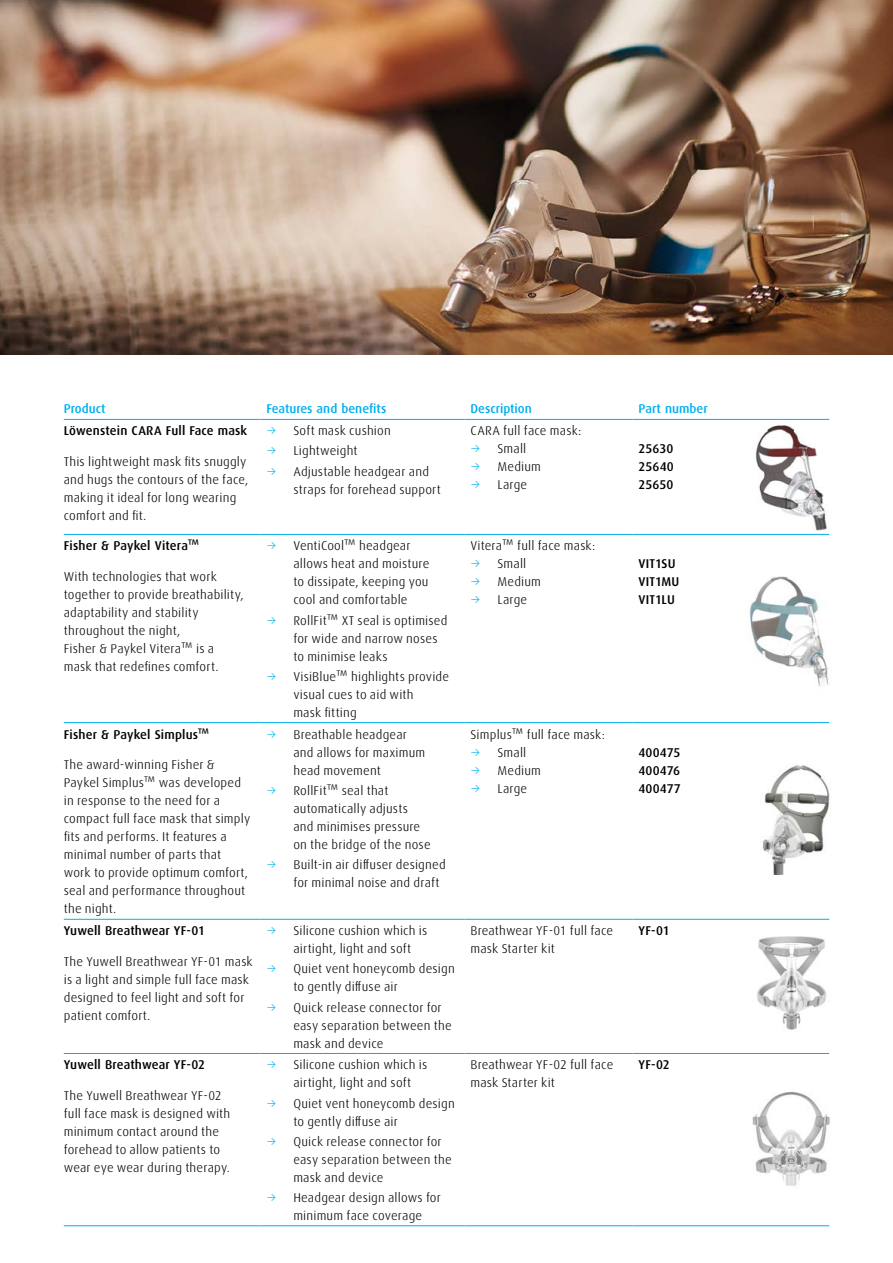
<style>
.page{position:relative;width:893px;height:1263px;background:#fff}
.page>*{position:absolute;margin:0;border:0;box-sizing:border-box;transform-origin:0 0}
.Body_Black{font:300 12.75px/18px "Linde Dax Global";letter-spacing:.01em;color:#000}
.Body_Black_0pt_below{font:300 12.75px/18px "Linde Dax Global";letter-spacing:.01em;color:#000}
.Body_Black-2{font:500 12.75px "Linde Dax Global";letter-spacing:.01em;color:#000}
.Body_Black_0pt_below-2{font:500 12.75px "Linde Dax Global";letter-spacing:.005em;color:#000}
.Sub_03_Cyan{font:500 12.75px "Linde Dax Global";color:#00aeef}
.s1{color:#00aeef}
</style>
<div class="page">
<img style="left:733px;top:425px;width:97px;height:110px">
<hr style="left:64px;top:419px;width:196px;height:1px;background:#00aeef">
<hr style="left:64px;top:534px;width:196px;height:1px;background:#00aeef">
<hr style="left:64px;top:722px;width:196px;height:1px;background:#00aeef">
<hr style="left:64px;top:919px;width:196px;height:1px;background:#00aeef">
<hr style="left:64px;top:1053px;width:196px;height:1px;background:#00aeef">
<hr style="left:64px;top:1225px;width:196px;height:1px;background:#00aeef">
<hr style="left:260px;top:419px;width:205px;height:1px;background:#00aeef">
<hr style="left:465px;top:419px;width:167px;height:1px;background:#00aeef">
<hr style="left:260px;top:534px;width:205px;height:1px;background:#00aeef">
<hr style="left:465px;top:534px;width:167px;height:1px;background:#00aeef">
<hr style="left:260px;top:722px;width:205px;height:1px;background:#00aeef">
<hr style="left:465px;top:722px;width:167px;height:1px;background:#00aeef">
<hr style="left:260px;top:919px;width:205px;height:1px;background:#00aeef">
<hr style="left:465px;top:919px;width:167px;height:1px;background:#00aeef">
<hr style="left:260px;top:1053px;width:205px;height:1px;background:#00aeef">
<hr style="left:465px;top:1053px;width:167px;height:1px;background:#00aeef">
<hr style="left:260px;top:1225px;width:205px;height:1px;background:#00aeef">
<hr style="left:465px;top:1225px;width:167px;height:1px;background:#00aeef">
<hr style="left:632px;top:419px;width:197px;height:1px;background:#00aeef">
<hr style="left:632px;top:534px;width:197px;height:1px;background:#00aeef">
<hr style="left:632px;top:722px;width:197px;height:1px;background:#00aeef">
<hr style="left:632px;top:919px;width:197px;height:1px;background:#00aeef">
<hr style="left:632px;top:1053px;width:197px;height:1px;background:#00aeef">
<hr style="left:632px;top:1225px;width:197px;height:1px;background:#00aeef">
<img style="left:749px;top:576px;width:80px;height:110px">
<img style="left:763px;top:765px;width:67px;height:110px">
<img style="left:757px;top:936px;width:70px;height:94px">
<img style="left:752px;top:1092px;width:78px;height:94px">
<img style="left:0;top:0;width:893px;height:355px">
<p class="Sub_03_Cyan" style="left:64px;top:402px;width:43px">Product</p>
<p class="Sub_03_Cyan" style="left:266px;top:402px;width:121px">Features and benefits</p>
<p class="Sub_03_Cyan" style="left:470px;top:402px;width:63px">Description</p>
<p class="Sub_03_Cyan" style="left:638px;top:402px;width:71px">Part number</p>
<p class="Body_Black-2" style="left:64px;top:423px;width:185px">Löwenstein CARA Full Face mask</p>
<p class="Body_Black" style="left:64px;top:453px;width:186px">This lightweight mask fits snuggly and hugs the contours of the face, making it ideal for long wearing comfort and fit.</p>
<p class="Body_Black" style="left:266px;top:422px;width:126px"><span class="s1">→</span> Soft mask cushion</p>
<p class="Body_Black" style="left:266px;top:442px;width:93px"><span class="s1">→</span> Lightweight</p>
<p class="Body_Black" style="left:293px;top:462px;width:149px;text-indent:-27px"><span class="s1">→</span> Adjustable headgear and straps for forehead support</p>
<p class="Body_Black_0pt_below" style="left:470px;top:422px;width:112px">CARA full face mask:</p>
<p class="Body_Black" style="left:470px;top:440px;width:57px"><span class="s1">→</span> Small</p>
<p class="Body_Black" style="left:470px;top:458px;width:72px"><span class="s1">→</span> Medium</p>
<p class="Body_Black" style="left:470px;top:476px;width:58px"><span class="s1">→</span> Large</p>
<p class="Body_Black_0pt_below-2" style="left:638px;top:441px;width:36px">25630</p>
<p class="Body_Black_0pt_below-2" style="left:638px;top:459px;width:37px">25640</p>
<p class="Body_Black_0pt_below-2" style="left:638px;top:477px;width:36px">25650</p>
<p class="Body_Black-2" style="left:64px;top:538px;width:137px">Fisher &amp; Paykel Vitera™</p>
<p class="Body_Black" style="left:64px;top:568px;width:181px">With technologies that work together to provide breathability, adaptability and stability throughout the night,<br>Fisher &amp; Paykel Vitera™ is a mask that redefines comfort.</p>
<p class="Body_Black-2" style="left:64px;top:727px;width:147px">Fisher &amp; Paykel Simplus™</p>
<p class="Body_Black" style="left:64px;top:756px;width:188px">The award-winning Fisher &amp;<br>Paykel Simplus™ was developed in response to the need for a compact full face mask that simply fits and performs. It features a minimal number of parts that work to provide optimum comfort, seal and performance throughout the night.</p>
<p class="Body_Black-2" style="left:64px;top:923px;width:143px">Yuwell Breathwear YF-01</p>
<p class="Body_Black" style="left:64px;top:952px;width:190px">The Yuwell Breathwear YF-01 mask is a light and simple full face mask designed to feel light and soft for patient comfort.</p>
<p class="Body_Black-2" style="left:64px;top:1057px;width:143px">Yuwell Breathwear YF-02</p>
<p class="Body_Black" style="left:64px;top:1087px;width:168px">The Yuwell Breathwear YF-02 full face mask is designed with minimum contact around the forehead to allow patients to wear eye wear during therapy.</p>
<p class="Body_Black" style="left:293px;top:537px;width:138px;text-indent:-27px"><span class="s1">→</span> VentiCool™ headgear allows heat and moisture to dissipate, keeping you cool and comfortable</p>
<p class="Body_Black" style="left:293px;top:611px;width:156px;text-indent:-27px"><span class="s1">→</span> RollFit™ XT seal is optimised for wide and narrow noses to minimise leaks</p>
<p class="Body_Black" style="left:293px;top:667px;width:157px;text-indent:-27px"><span class="s1">→</span> VisiBlue™ highlights provide visual cues to aid with<br>mask fitting</p>
<p class="Body_Black" style="left:293px;top:725px;width:133px;text-indent:-27px"><span class="s1">→</span> Breathable headgear and allows for maximum head movement</p>
<p class="Body_Black" style="left:293px;top:781px;width:139px;text-indent:-27px"><span class="s1">→</span> RollFit™ seal that automatically adjusts and minimises pressure on the bridge of the nose</p>
<p class="Body_Black" style="left:293px;top:855px;width:154px;text-indent:-27px"><span class="s1">→</span> Built-in air diffuser designed for minimal noise and draft</p>
<p class="Body_Black" style="left:293px;top:922px;width:136px;text-indent:-27px"><span class="s1">→</span> Silicone cushion which is airtight, light and soft</p>
<p class="Body_Black" style="left:293px;top:960px;width:163px;text-indent:-27px"><span class="s1">→</span> Quiet vent honeycomb design to gently diffuse air</p>
<p class="Body_Black" style="left:293px;top:998px;width:160px;text-indent:-27px"><span class="s1">→</span> Quick release connector for easy separation between the mask and device</p>
<p class="Body_Black" style="left:293px;top:1056px;width:136px;text-indent:-27px"><span class="s1">→</span> Silicone cushion which is airtight, light and soft</p>
<p class="Body_Black" style="left:293px;top:1094px;width:163px;text-indent:-27px"><span class="s1">→</span> Quiet vent honeycomb design to gently diffuse air</p>
<p class="Body_Black" style="left:293px;top:1132px;width:160px;text-indent:-27px"><span class="s1">→</span> Quick release connector for easy separation between the mask and device</p>
<p class="Body_Black" style="left:293px;top:1188px;width:149px;text-indent:-27px"><span class="s1">→</span> Headgear design allows for minimum face coverage</p>
<p class="Body_Black_0pt_below" style="left:470px;top:537px;width:126px">Vitera™ full face mask:</p>
<p class="Body_Black" style="left:470px;top:555px;width:57px"><span class="s1">→</span> Small</p>
<p class="Body_Black" style="left:470px;top:573px;width:72px"><span class="s1">→</span> Medium</p>
<p class="Body_Black" style="left:470px;top:591px;width:58px"><span class="s1">→</span> Large</p>
<p class="Body_Black_0pt_below-2" style="left:638px;top:556px;width:39px">VIT1SU</p>
<p class="Body_Black_0pt_below-2" style="left:638px;top:574px;width:42px">VIT1MU</p>
<p class="Body_Black_0pt_below-2" style="left:638px;top:592px;width:38px">VIT1LU</p>
<p class="Body_Black_0pt_below" style="left:470px;top:725px;width:136px">Simplus™ full face mask:</p>
<p class="Body_Black" style="left:470px;top:743px;width:57px"><span class="s1">→</span> Small</p>
<p class="Body_Black" style="left:470px;top:761px;width:72px"><span class="s1">→</span> Medium</p>
<p class="Body_Black" style="left:470px;top:779px;width:58px"><span class="s1">→</span> Large</p>
<p class="Body_Black_0pt_below-2" style="left:638px;top:745px;width:44px">400475</p>
<p class="Body_Black_0pt_below-2" style="left:638px;top:763px;width:43px">400476</p>
<p class="Body_Black_0pt_below-2" style="left:638px;top:781px;width:44px">400477</p>
<p class="Body_Black_0pt_below" style="left:470px;top:922px;width:144px">Breathwear YF-01 full face mask Starter kit</p>
<p class="Body_Black_0pt_below-2" style="left:638px;top:923px;width:33px">YF-01</p>
<p class="Body_Black_0pt_below" style="left:470px;top:1056px;width:144px">Breathwear YF-02 full face mask Starter kit</p>
<p class="Body_Black_0pt_below-2" style="left:638px;top:1057px;width:33px">YF-02</p>
</div>
